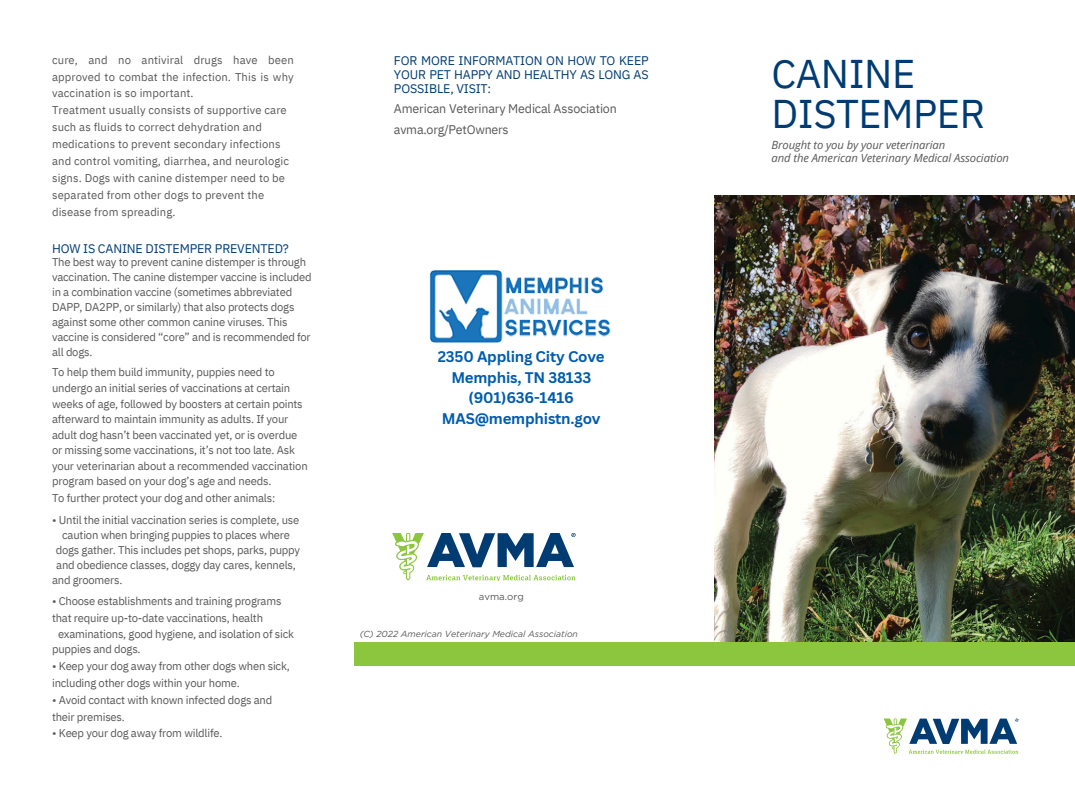
<style>
.page{position:relative;width:1075px;height:810px;background:#fff}
.page>*{position:absolute;margin:0;border:0;box-sizing:border-box;transform-origin:0 0}
.t1{font:40px/40.2px "IBM Plex Sans";letter-spacing:-.015em;color:#003c72}
.t2{font:700 15px/20.6px "Canva Sans";letter-spacing:-.015em;color:#015caf;text-align:center}
.t3{font:12.5px/14px "IBM Plex Sans";letter-spacing:-.015em;color:#003c72;text-align:justify}
.t4{font:12.5px "IBM Plex Sans";letter-spacing:-.015em;color:#58585a}
.t5{font:11.25px/15.5px "IBM Plex Sans";letter-spacing:-.02em;color:#58585a}
.t6{font:11.25px/16.9px "IBM Plex Sans";letter-spacing:.01em;color:#58585a}
.t7{font:italic 11.25px/13.1px "Open Sans";letter-spacing:-.01em;color:#58585a}
.t8{font:9.62px "Gotham";color:#58585a}
.t9{font:italic 8.75px "Gotham";color:#58585a}
</style>
<div class="page">
<svg style="left:392px;top:533px;width:183px;height:48px"></svg>
<img style="left:714px;top:195px;width:360px;height:447px">
<div style="left:354px;top:642px;width:720px;height:24px;background:#8cc63f"></div>
<svg style="left:884px;top:718px;width:134px;height:36px"></svg>
<img style="left:429px;top:271px;width:182px;height:72px">
<h5 class="t6" style="left:52px;top:51px;width:243px">cure, and no antiviral drugs have been approved to combat the infection. This is why vaccination is so important.<br>Treatment usually consists of supportive care such as fluids to correct dehydration and medications to prevent secondary infections and control vomiting, diarrhea, and neurologic signs. Dogs with canine distemper need to be separated from other dogs to prevent the disease from spreading.</h5>
<h4 class="t5" style="left:52px;top:254px;width:261px;line-height:15px">The best way to prevent canine distemper is through vaccination. The canine distemper vaccine is included in a combination vaccine (sometimes abbreviated DAPP, DA2PP, or similarly) that also protects dogs against some other common canine viruses. This vaccine is considered “core” and is recommended for all dogs.</h4>
<h4 class="t5" style="left:52px;top:365px;width:257px">To help them build immunity, puppies need to undergo an initial series of vaccinations at certain weeks of age, followed by boosters at certain points afterward to maintain immunity as adults. If your adult dog hasn’t been vaccinated yet, or is overdue or missing some vaccinations, it’s not too late. Ask your veterinarian about a recommended vaccination program based on your dog’s age and needs.</h4>
<h4 class="t5" style="left:52px;top:490px;width:225px">To further protect your dog and other animals:</h4>
<h4 class="t5" style="left:52px;top:512px;width:249px">• Until the initial vaccination series is complete, use</h4>
<h4 class="t5" style="left:62px;top:527px;width:229px">caution when bringing puppies to places where</h4>
<h4 class="t5" style="left:56px;top:542px;width:246px">dogs gather. This includes pet shops, parks, puppy</h4>
<h4 class="t5" style="left:56px;top:557px;width:241px">and obedience classes, doggy day cares, kennels,</h4>
<h4 class="t5" style="left:52px;top:572px;width:72px">and groomers.</h4>
<h4 class="t5" style="left:52px;top:593px;width:231px">• Choose establishments and training programs</h4>
<h4 class="t5" style="left:52px;top:610px;width:212px">that require up-to-date vaccinations, health</h4>
<h4 class="t5" style="left:58px;top:626px;width:238px">examinations, good hygiene, and isolation of sick</h4>
<h4 class="t5" style="left:52px;top:641px;width:90px">puppies and dogs.</h4>
<h4 class="t5" style="left:52px;top:657px;width:239px;line-height:16.9px">• Keep your dog away from other dogs when sick, including other dogs within your home.</h4>
<h4 class="t5" style="left:52px;top:691px;width:222px;line-height:16.9px">• Avoid contact with known infected dogs and their premises.</h4>
<h4 class="t5" style="left:52px;top:725px;width:172px">• Keep your dog away from wildlife.</h4>
<h1 class="t3" style="left:52px;top:242px;width:238px">HOW IS CANINE DISTEMPER PREVENTED?</h1>
<h5 class="t3" style="left:394px;top:54px;width:256px">FOR MORE INFORMATION ON HOW TO KEEP YOUR PET HAPPY AND HEALTHY AS LONG AS POSSIBLE, VISIT:</h5>
<h5 class="t4" style="left:394px;top:100px;width:224px">American Veterinary Medical Association</h5>
<p class="t4" style="left:394px;top:121px;width:116px">avma.org/PetOwners</p>
<p class="t2" style="left:438px;top:346px;width:168px">2350 Appling City Cove<br>Memphis, TN 38133 (901)636-1416<br>MAS@memphistn.gov</p>
<p class="t8" style="left:479px;top:591px;width:46px">avma.org</p>
<p class="t9" style="left:360px;top:629px;width:220px">(C) 2022 American Veterinary Medical Association</p>
<h2 class="t1" style="left:771px;top:53px;width:215px">CANINE<br>DISTEMPER</h2>
<p class="t7" style="left:771px;top:138px;width:239px">Brought to you by your veterinarian<br>and the American Veterinary Medical Association</p>
</div>
